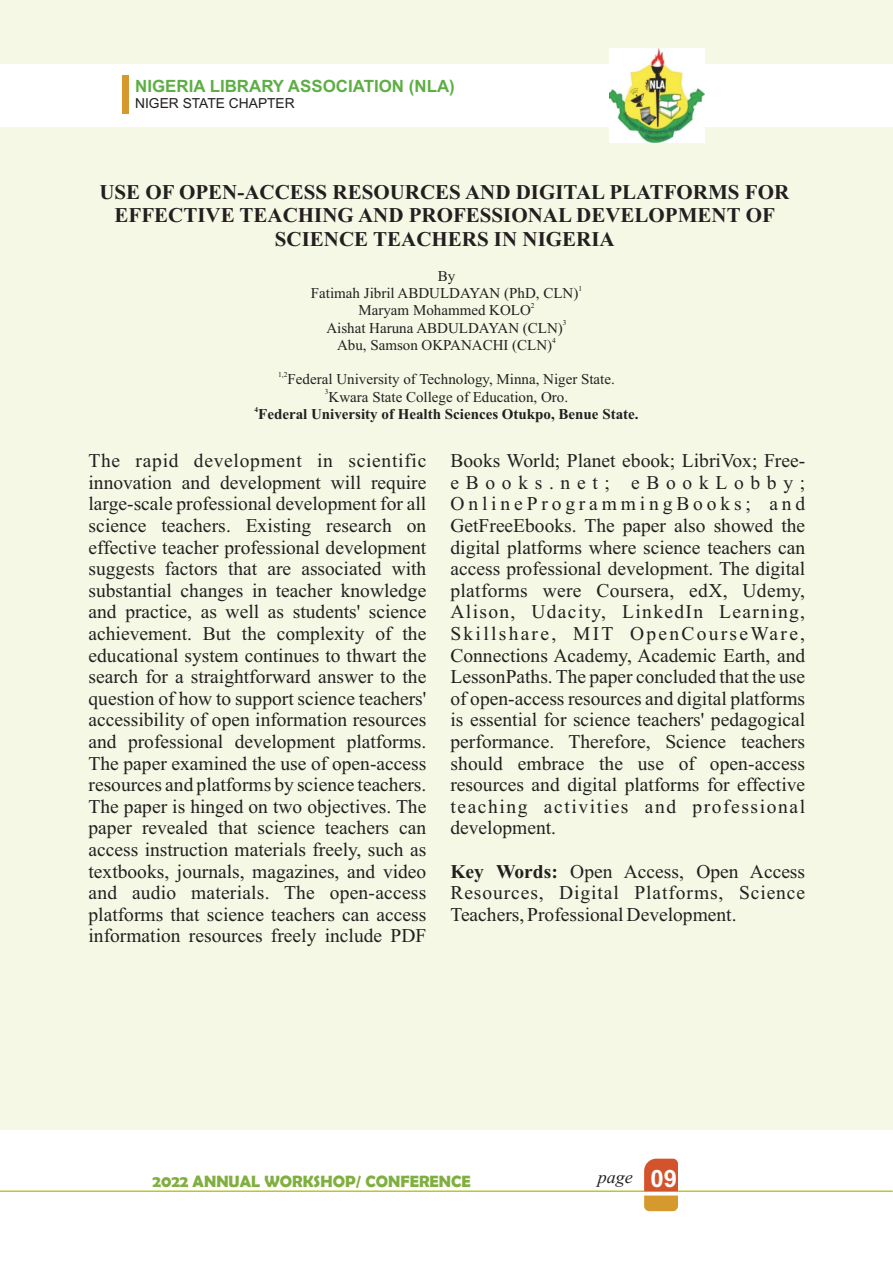
<style>
.page{position:relative;width:893px;height:1263px;background:#f4f8e4}
.page>*{position:absolute;margin:0;border:0;box-sizing:border-box;transform-origin:0 0}
.t1{font:700 21px/23.2px "Times New Roman";color:#231f20;text-align:center}
.t2{font:19.5px/21.6px "Times New Roman";color:#231f20;text-align:justify}
.t3{font:italic 18px "Times New Roman";color:#231f20}
.t4{font:700 16.95px "Arial";color:#5dae45}
.t5{font:700 16.5px "Berlin Sans FB Demi";color:#80af40}
.t6{font:15px "Times New Roman";color:#231f20}
.t7{font:700 15px "Times New Roman";color:#231f20}
.t8{font:13.8px "Arial";color:#231f20}
.t9{font:7.5px "Times New Roman";color:#231f20}
.t10{font:700 7.5px "Times New Roman";color:#231f20}
.s1{font-weight:700}
.s2{font-family:"Arial";font-weight:700;font-style:normal;font-size:24px;color:#fff}
</style>
<div class="page">
<div style="left:0;top:1130px;width:893px;height:133px;background:#fff"></div>
<div style="left:0;top:64px;width:893px;height:63px;background:#fff"></div>
<div style="left:122px;top:75px;width:7px;height:39px;background:#d6992d"></div>
<hr style="left:0;top:1190px;width:893px;height:2px;background:#bcc634">
<svg style="left:644px;top:1159px;width:34px;height:52px;background:#d7793f"></svg>
<img style="left:610px;top:49px;width:94px;height:94px">
<p class="t4" style="left:135px;top:80px;width:321px">NIGERIA LIBRARY ASSOCIATION (NLA)</p>
<p class="t8" style="left:135px;top:98px;width:161px">NIGER STATE CHAPTER</p>
<p class="t1" style="left:99px;top:183px;width:691px">USE OF OPEN-ACCESS RESOURCES AND DIGITAL PLATFORMS FOR<br>EFFECTIVE TEACHING AND PROFESSIONAL DEVELOPMENT OF<br>SCIENCE TEACHERS IN NIGERIA</p>
<p class="t6" style="left:438px;top:270px;width:19px">By</p>
<p class="t9" style="left:578px;top:285px;width:5px">1</p>
<p class="t6" style="left:311px;top:288px;width:269px">Fatimah Jibril ABDULDAYAN (PhD, CLN)</p>
<p class="t9" style="left:531px;top:303px;width:5px">2</p>
<p class="t6" style="left:358px;top:305px;width:174px">Maryam Mohammed KOLO</p>
<p class="t9" style="left:563px;top:320px;width:5px">3</p>
<p class="t6" style="left:326px;top:322px;width:238px">Aishat Haruna ABDULDAYAN (CLN)</p>
<p class="t9" style="left:552px;top:338px;width:5px">4</p>
<p class="t6" style="left:337px;top:340px;width:217px">Abu, Samson OKPANACHI (CLN)</p>
<p class="t9" style="left:278px;top:372px;width:11px">1,2</p>
<p class="t6" style="left:288px;top:374px;width:329px">Federal University of Technology, Minna, Niger State.</p>
<p class="t9" style="left:325px;top:389px;width:5px">3</p>
<p class="t6" style="left:329px;top:391px;width:241px">Kwara State College of Education, Oro.</p>
<p class="t10" style="left:254px;top:407px;width:5px">4</p>
<p class="t7" style="left:258px;top:409px;width:382px">Federal University of Health Sciences Otukpo, Benue State.</p>
<p class="t2" style="left:89px;top:452px;width:339px">The rapid development in scientific innovation and development will require large-scale professional development for all science teachers. Existing research on effective teacher professional development suggests factors that are associated with substantial changes in teacher knowledge and practice, as well as students' science achievement. But the complexity of the educational system continues to thwart the search for a straightforward answer to the question of how to support science teachers' accessibility of open information resources and professional development platforms.<br>The paper examined the use of open-access resources and platforms by science teachers.<br>The paper is hinged on two objectives. The paper revealed that science teachers can access instruction materials freely, such as textbooks, journals, magazines, and video and audio materials. The open-access platforms that science teachers can access information resources freely include PDF</p>
<p class="t2" style="left:450px;top:452px;width:356px">Books World; Planet ebook; LibriVox; Free&shy;eBooks.net; eBookLobby; OnlineProgrammingBooks; and GetFreeEbooks. The paper also showed the digital platforms where science teachers can access professional development. The digital platforms were Coursera, edX, Udemy, Alison, Udacity, LinkedIn Learning, Skillshare, MIT OpenCourseWare, Connections Academy, Academic Earth, and LessonPaths. The paper concluded that the use of open-access resources and digital platforms is essential for science teachers' pedagogical performance. Therefore, Science teachers should embrace the use of open-access resources and digital platforms for effective teaching activities and professional development.</p>
<p class="t2" style="left:450px;top:862px;width:356px"><span class="s1">Key Words:</span> Open Access, Open Access Resources, Digital Platforms, Science Teachers, Professional Development.</p>
<p class="t5" style="left:152px;top:1171px;width:320px">2022 ANNUAL WORKSHOP/ CONFERENCE</p>
<p class="t3" style="left:598px;top:1171px;width:81px">page <span class="s2">09</span></p>
</div>
